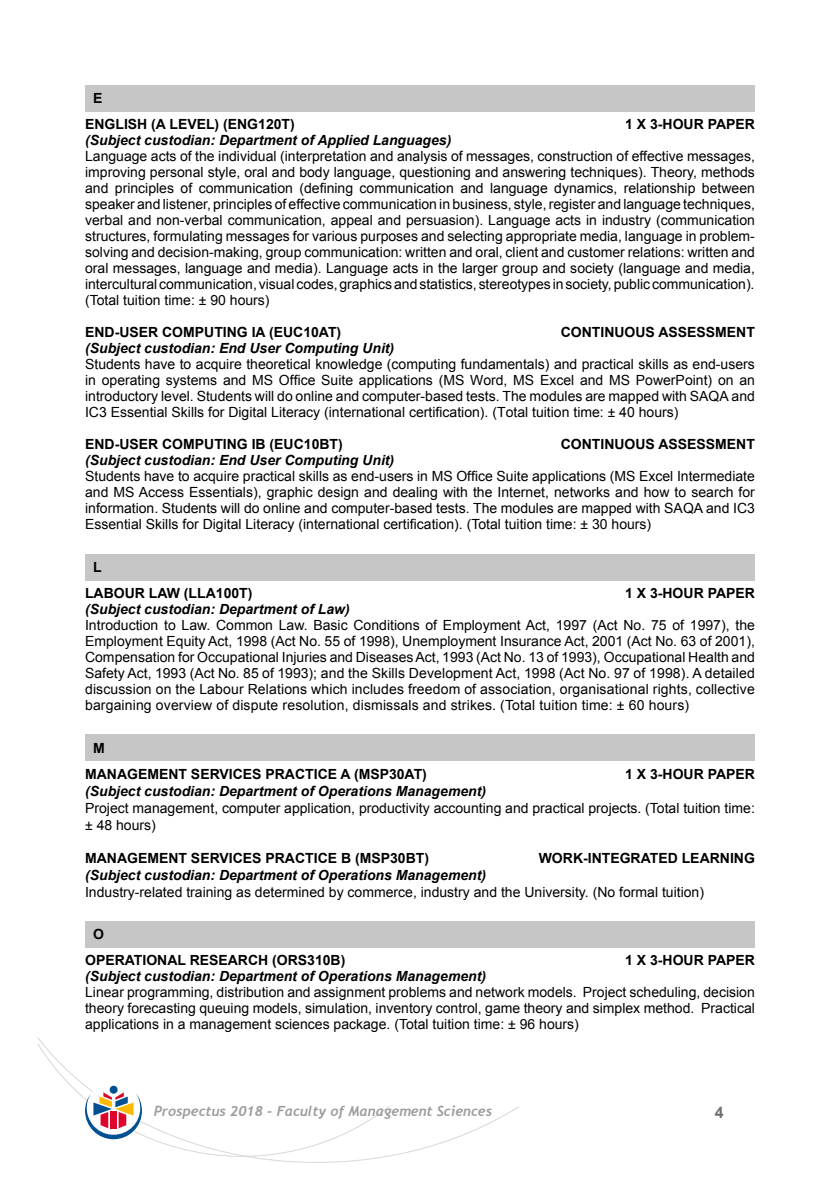
<style>
.page{position:relative;width:840px;height:1191px;background:#fff}
.page>*{position:absolute;margin:0;border:0;box-sizing:border-box;transform-origin:0 0}
.t1{font:700 16px "Arial";color:#706f6f}
.t2{font:14px/16px "Arial";color:#000;text-align:justify}
.t3{font:700 14px/26px "Arial";color:#000}
.t4{font:italic 700 14px "Arial";color:#000}
.t5{font:italic 700 14px "Trebuchet";color:#9d9d9c}
</style>
<div class="page">
<svg style="left:37px;top:1037px;width:482px;height:125px"></svg>
<svg style="left:37px;top:1043px;width:353px;height:113px"></svg>
<div style="left:85px;top:85px;width:669px;height:26px;background:#c6c6c6"></div>
<div style="left:85px;top:554px;width:669px;height:26px;background:#c6c6c6"></div>
<div style="left:85px;top:734px;width:669px;height:26px;background:#c6c6c6"></div>
<div style="left:85px;top:921px;width:669px;height:26px;background:#c6c6c6"></div>
<p class="t3" style="left:85px;top:85px;width:211px;text-indent:8px">E<br>ENGLISH (A LEVEL) (ENG120T)</p>
<p class="t3" style="left:624px;top:111px;width:131px">1 X 3-HOUR PAPER</p>
<p class="t4" style="left:85px;top:131px;width:367px">(Subject custodian: Department of Applied Languages)</p>
<p class="t2" style="left:85px;top:148px;width:671px">Language acts of the individual (interpretation and analysis of messages, construction of effective messages, improving personal style, oral and body language, questioning and answering techniques). Theory, methods and principles of communication (defining communication and language dynamics, relationship between speaker and listener, principles of effective communication in business, style, register and language techniques, verbal and non-verbal communication, appeal and persuasion). Language acts in industry (communication structures, formulating messages for various purposes and selecting appropriate media, language in problem&shy;solving and decision-making, group communication: written and oral, client and customer relations: written and oral messages, language and media). Language acts in the larger group and society (language and media, intercultural communication, visual codes, graphics and statistics, stereotypes in society, public communication). (Total tuition time: ± 90 hours)</p>
<p class="t3" style="left:85px;top:319px;width:257px">END-USER COMPUTING IA (EUC10AT)</p>
<p class="t3" style="left:560px;top:319px;width:195px">CONTINUOUS ASSESSMENT</p>
<p class="t4" style="left:85px;top:339px;width:310px">(Subject custodian: End User Computing Unit)</p>
<p class="t2" style="left:85px;top:356px;width:671px">Students have to acquire theoretical knowledge (computing fundamentals) and practical skills as end-users in operating systems and MS Office Suite applications (MS Word, MS Excel and MS PowerPoint) on an introductory level. Students will do online and computer-based tests. The modules are mapped with SAQA and IC3 Essential Skills for Digital Literacy (international certification). (Total tuition time: ± 40 hours)</p>
<p class="t3" style="left:85px;top:431px;width:259px">END-USER COMPUTING IB (EUC10BT)</p>
<p class="t3" style="left:560px;top:431px;width:195px">CONTINUOUS ASSESSMENT</p>
<p class="t4" style="left:85px;top:451px;width:310px">(Subject custodian: End User Computing Unit)</p>
<p class="t2" style="left:85px;top:468px;width:671px">Students have to acquire practical skills as end-users in MS Office Suite applications (MS Excel Intermediate and MS Access Essentials), graphic design and dealing with the Internet, networks and how to search for information. Students will do online and computer-based tests. The modules are mapped with SAQA and IC3<br>Essential Skills for Digital Literacy (international certification). (Total tuition time: ± 30 hours)</p>
<p class="t3" style="left:85px;top:554px;width:169px;text-indent:8px">L<br>LABOUR LAW (LLA100T)</p>
<p class="t3" style="left:624px;top:580px;width:131px">1 X 3-HOUR PAPER</p>
<p class="t4" style="left:85px;top:600px;width:266px">(Subject custodian: Department of Law)</p>
<p class="t2" style="left:85px;top:617px;width:671px">Introduction to Law. Common Law. Basic Conditions of Employment Act, 1997 (Act No. 75 of 1997), the Employment Equity Act, 1998 (Act No. 55 of 1998), Unemployment Insurance Act, 2001 (Act No. 63 of 2001), Compensation for Occupational Injuries and Diseases Act, 1993 (Act No. 13 of 1993), Occupational Health and Safety Act, 1993 (Act No. 85 of 1993); and the Skills Development Act, 1998 (Act No. 97 of 1998). A detailed discussion on the Labour Relations which includes freedom of association, organisational rights, collective bargaining overview of dispute resolution, dismissals and strikes. (Total tuition time: ± 60 hours)</p>
<p class="t3" style="left:85px;top:734px;width:343px;line-height:26.8px;text-indent:8px">M<br>MANAGEMENT SERVICES PRACTICE A (MSP30AT)</p>
<p class="t3" style="left:624px;top:761px;width:131px">1 X 3-HOUR PAPER</p>
<p class="t4" style="left:85px;top:782px;width:402px">(Subject custodian: Department of Operations Management)</p>
<p class="t2" style="left:85px;top:799px;width:671px;line-height:16.8px">Project management, computer application, productivity accounting and practical projects. (Total tuition time: ± 48 hours)</p>
<p class="t3" style="left:85px;top:845px;width:345px">MANAGEMENT SERVICES PRACTICE B (MSP30BT)</p>
<p class="t3" style="left:538px;top:845px;width:217px">WORK-INTEGRATED LEARNING</p>
<p class="t4" style="left:85px;top:866px;width:402px">(Subject custodian: Department of Operations Management)</p>
<p class="t2" style="left:85px;top:884px;width:620px">Industry-related training as determined by commerce, industry and the University. (No formal tuition)</p>
<p class="t3" style="left:85px;top:921px;width:262px;text-indent:8px">O<br>OPERATIONAL RESEARCH (ORS310B)</p>
<p class="t3" style="left:624px;top:947px;width:131px">1 X 3-HOUR PAPER</p>
<p class="t4" style="left:85px;top:967px;width:402px">(Subject custodian: Department of Operations Management)</p>
<p class="t2" style="left:85px;top:984px;width:671px">Linear programming, distribution and assignment problems and network models. Project scheduling, decision theory forecasting queuing models, simulation, inventory control, game theory and simplex method. Practical applications in a management sciences package. (Total tuition time: ± 96 hours)</p>
<p class="t5" style="left:154px;top:1102px;width:340px">Prospectus 2018 - Faculty of Management Sciences</p>
<p class="t1" style="left:714px;top:1100px;width:10px">4</p>
</div>
